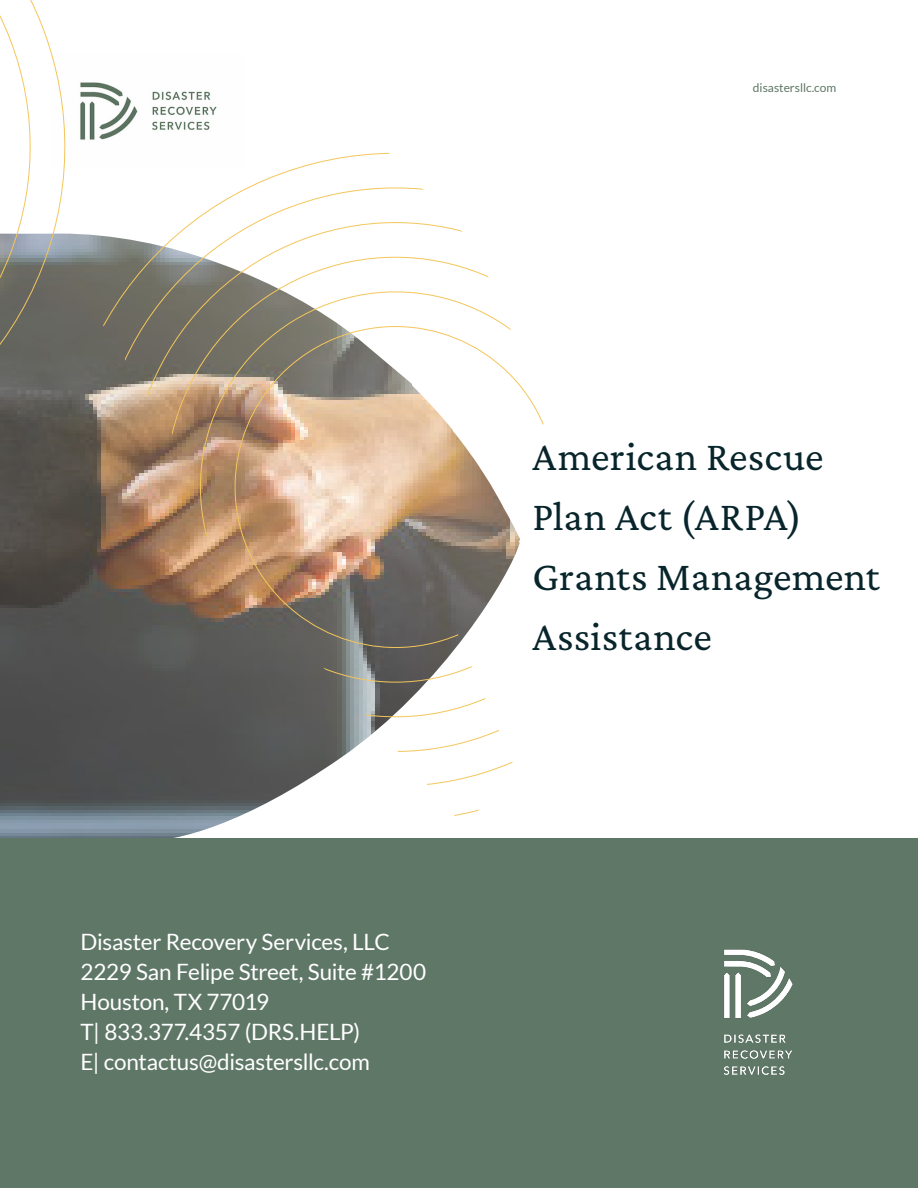
<style>
.page{position:relative;width:918px;height:1188px;background:#fff}
.page>*{position:absolute;margin:0;border:0;box-sizing:border-box;transform-origin:0 0}
.t1{font:42px/60px "Crimson Pro";letter-spacing:.005em;color:#08252b}
.P1_Reversed{font:22.5px "Lato";letter-spacing:-.01em;color:#fff}
.t2{font:12px "Lato";color:#5f7767}
</style>
<div class="page">
<img style="left:0;top:398px;width:218px;height:440px">
<img style="left:80px;top:82px;width:137px;height:53px">
<div style="left:0;top:838px;width:918px;height:350px;background:#5f7767"></div>
<svg style="left:0;top:0;width:65px;height:398px"></svg>
<svg style="left:43px;top:135px;width:501px;height:690px"></svg>
<img style="left:724px;top:949px;width:69px;height:126px">
<p class="t2" style="left:753px;top:81px;width:85px">disastersllc.com</p>
<p class="t1" style="left:532px;top:425px;width:349px">American Rescue<br>Plan Act (ARPA)<br>Grants Management<br>Assistance</p>
<p class="P1_Reversed" style="left:80px;top:930px;width:311px">Disaster Recovery Services, LLC</p>
<p class="P1_Reversed" style="left:80px;top:960px;width:347px">2229 San Felipe Street, Suite #1200</p>
<p class="P1_Reversed" style="left:80px;top:990px;width:190px">Houston, TX 77019</p>
<p class="P1_Reversed" style="left:80px;top:1020px;width:281px">T| 833.377.4357 (DRS.HELP)</p>
<p class="P1_Reversed" style="left:80px;top:1050px;width:291px">E| contactus@disastersllc.com</p>
</div>
